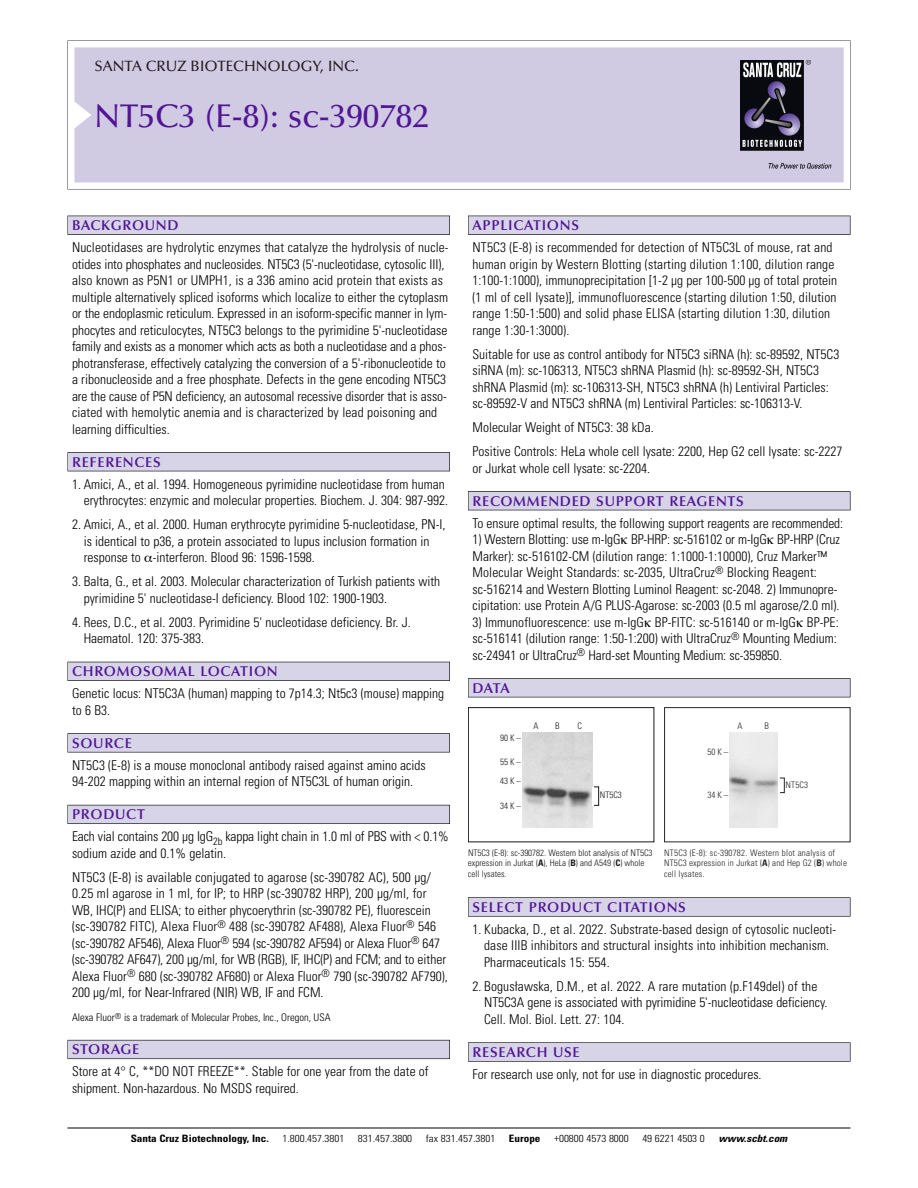
<style>
.page{position:relative;width:918px;height:1188px;background:#fff}
.page>*{position:absolute;margin:0;border:0;box-sizing:border-box;transform-origin:0 0}
.t1{font:500 33px "Optima";color:#511695}
.t2{font:500 15px "Optima";color:#231f20}
.t3{font:600 14.25px "Optima";letter-spacing:.05em;color:#511695}
.t4{font:300 condensed 13.5px/16.5px "Univers";color:#000}
.t5{font:300 condensed 10.5px "Univers";color:#000}
.t6{font:300 condensed 10.2px "Univers";color:#000;scale:1.1 1}
.t7{font:700 condensed 10.2px "Univers";color:#000;scale:1.1 1}
.t8{font:italic 700 condensed 10.2px "Univers";color:#000;scale:1.1 1}
.t9{font:300 condensed 9px/10.5px "Univers";color:#191919}
.t10{font:300 condensed 9px/10.5px "Univers";letter-spacing:.015em;color:#272627}
.s1{font-weight:700}
</style>
<div class="page">
<svg style="left:68px;top:40px;width:783px;height:149px"></svg>
<div style="left:74px;top:47px;width:770px;height:135px;background:#d1cae3"></div>
<img style="left:741px;top:60px;width:90px;height:108px">
<div style="left:68px;top:216px;width:382px;height:19px;background:#535256"></div>
<div style="left:68px;top:216px;width:381px;height:18px;background:#d7d4e8"></div>
<div style="left:68px;top:452px;width:382px;height:19px;background:#515155"></div>
<div style="left:68px;top:453px;width:381px;height:18px;background:#d7d4e8"></div>
<div style="left:68px;top:662px;width:382px;height:19px;background:#515057"></div>
<div style="left:68px;top:662px;width:381px;height:18px;background:#d7d4e8"></div>
<div style="left:68px;top:733px;width:382px;height:19px;background:#575659"></div>
<div style="left:68px;top:734px;width:381px;height:18px;background:#d7d4e8"></div>
<div style="left:68px;top:805px;width:382px;height:19px;background:#595860"></div>
<div style="left:68px;top:805px;width:381px;height:18px;background:#d7d4e8"></div>
<div style="left:68px;top:1040px;width:382px;height:19px;background:#64626c"></div>
<div style="left:68px;top:1040px;width:381px;height:18px;background:#d7d4e8"></div>
<div style="left:468px;top:216px;width:382px;height:19px;background:#535256"></div>
<div style="left:468px;top:216px;width:382px;height:18px;background:#d7d4e8"></div>
<div style="left:468px;top:491px;width:382px;height:19px;background:#515155"></div>
<div style="left:468px;top:492px;width:382px;height:18px;background:#d7d4e8"></div>
<div style="left:468px;top:678px;width:382px;height:19px;background:#545357"></div>
<div style="left:468px;top:679px;width:382px;height:18px;background:#d7d4e8"></div>
<div style="left:468px;top:897px;width:382px;height:20px;background:#676767"></div>
<div style="left:468px;top:898px;width:382px;height:18px;background:#d7d4e8"></div>
<div style="left:468px;top:1042px;width:382px;height:20px;background:#666"></div>
<div style="left:468px;top:1043px;width:382px;height:18px;background:#d7d4e8"></div>
<hr style="left:68px;top:1128px;width:782px;height:1px;background:#000">
<div style="left:664px;top:707px;width:186px;height:135px;border:1px solid #272627"></div>
<img style="left:729px;top:733px;width:49px;height:95px">
<div style="left:468px;top:707px;width:186px;height:135px;border:1px solid #191919"></div>
<img style="left:522px;top:732px;width:70px;height:96px">
<div style="left:594px;top:787px;width:5px;height:18px;border:1px solid #191919"></div>
<p class="t2" style="left:94px;top:60px;width:266px">SANTA CRUZ BIOTECHNOLOGY, INC.</p>
<p class="t1" style="left:94px;top:102px;width:336px">NT5C3 (E-8): sc-390782</p>
<p class="t3" style="left:72px;top:219px;width:108px">BACKGROUND</p>
<p class="t4" style="left:72px;top:240px;width:378px">Nucleotidases are hydrolytic enzymes that catalyze the hydrolysis of nucle&shy;otides into phosphates and nucleosides. NT5C3 (5'-nucleotidase, cytosolic III), also known as P5N1 or UMPH1, is a 336 amino acid protein that exists as multiple alternatively spliced isoforms which localize to either the cytoplasm or the endoplasmic reticulum. Expressed in an isoform-specific manner in lym&shy;phocytes and reticulocytes, NT5C3 belongs to the pyrimidine 5'-nucleotidase family and exists as a monomer which acts as both a nucleotidase and a phos&shy;photransferase, effectively catalyzing the conversion of a 5'-ribonucleotide to a ribonucleoside and a free phosphate. Defects in the gene encoding NT5C3 are the cause of P5N deficiency, an autosomal recessive disorder that is asso&shy;ciated with hemolytic anemia and is characterized by lead poisoning and learning difficulties.</p>
<p class="t3" style="left:72px;top:456px;width:90px">REFERENCES</p>
<p class="t4" style="left:72px;top:477px;width:378px;text-align:right">1. Amici, A., et al. 1994. Homogeneous pyrimidine nucleotidase from human erythrocytes: enzymic and molecular properties. Biochem. J. 304: 987-992.</p>
<p class="t4" style="left:84px;top:517px;width:363px;text-indent:-12px">2. Amici, A., et al. 2000. Human erythrocyte pyrimidine 5-nucleotidase, PN-I, is identical to p36, a protein associated to lupus inclusion formation in response to -interferon. Blood 96: 1596-1598.</p>
<p class="t4" style="left:84px;top:574px;width:358px;text-indent:-12px">3. Balta, G., et al. 2003. Molecular characterization of Turkish patients with pyrimidine 5' nucleotidase-I deficiency. Blood 102: 1900-1903.</p>
<p class="t4" style="left:84px;top:615px;width:329px;text-indent:-12px">4. Rees, D.C., et al. 2003. Pyrimidine 5' nucleotidase deficiency. Br. J.<br>Haematol. 120: 375-383.</p>
<p class="t3" style="left:72px;top:665px;width:207px">CHROMOSOMAL LOCATION</p>
<p class="t4" style="left:72px;top:687px;width:374px">Genetic locus: NT5C3A (human) mapping to 7p14.3; Nt5c3 (mouse) mapping to 6 B3.</p>
<p class="t3" style="left:72px;top:737px;width:61px">SOURCE</p>
<p class="t4" style="left:72px;top:758px;width:355px">NT5C3 (E-8) is a mouse monoclonal antibody raised against amino acids<br>94-202 mapping within an internal region of NT5C3L of human origin.</p>
<p class="t3" style="left:72px;top:808px;width:74px">PRODUCT</p>
<p class="t4" style="left:72px;top:830px;width:378px">Each vial contains 200 µg IgG<sub>2b</sub> kappa light chain in 1.0 ml of PBS with &lt; 0.1% sodium azide and 0.1% gelatin.</p>
<p class="t4" style="left:72px;top:870px;width:377px">NT5C3 (E-8) is available conjugated to agarose (sc-390782 AC), 500 µg/ 0.25 ml agarose in 1 ml, for IP; to HRP (sc-390782 HRP), 200 µg/ml, for WB, IHC(P) and ELISA; to either phycoerythrin (sc-390782 PE), fluorescein (sc-390782 FITC), Alexa Fluor<sup>®</sup> 488 (sc-390782 AF488), Alexa Fluor<sup>®</sup> 546 (sc-390782 AF546), Alexa Fluor<sup>®</sup> 594 (sc-390782 AF594) or Alexa Fluor<sup>®</sup> 647 (sc-390782 AF647), 200 µg/ml, for WB (RGB), IF, IHC(P) and FCM; and to either Alexa Fluor<sup>®</sup> 680 (sc-390782 AF680) or Alexa Fluor<sup>®</sup> 790 (sc-390782 AF790), 200 µg/ml, for Near-Infrared (NIR) WB, IF and FCM.</p>
<p class="t5" style="left:72px;top:1014px;width:260px">Alexa Fluor<sup>®</sup> is a trademark of Molecular Probes, Inc., Oregon, USA</p>
<p class="t3" style="left:72px;top:1044px;width:69px">STORAGE</p>
<p class="t4" style="left:72px;top:1065px;width:358px">Store at 4° C, **DO NOT FREEZE**. Stable for one year from the date of shipment. Non-hazardous. No MSDS required.</p>
<p class="t3" style="left:473px;top:219px;width:108px">APPLICATIONS</p>
<p class="t4" style="left:473px;top:240px;width:366px">NT5C3 (E-8) is recommended for detection of NT5C3L of mouse, rat and human origin by Western Blotting (starting dilution 1:100, dilution range 1:100-1:1000), immunoprecipitation [1-2 µg per 100-500 µg of total protein (1 ml of cell lysate)], immunofluorescence (starting dilution 1:50, dilution range 1:50-1:500) and solid phase ELISA (starting dilution 1:30, dilution range 1:30-1:3000).</p>
<p class="t4" style="left:473px;top:347px;width:368px">Suitable for use as control antibody for NT5C3 siRNA (h): sc-89592, NT5C3 siRNA (m): sc-106313, NT5C3 shRNA Plasmid (h): sc-89592-SH, NT5C3 shRNA Plasmid (m): sc-106313-SH, NT5C3 shRNA (h) Lentiviral Particles: sc-89592-V and NT5C3 shRNA (m) Lentiviral Particles: sc-106313-V.</p>
<p class="t4" style="left:473px;top:420px;width:183px">Molecular Weight of NT5C3: 38 kDa.</p>
<p class="t4" style="left:473px;top:444px;width:371px">Positive Controls: HeLa whole cell lysate: 2200, Hep G2 cell lysate: sc-2227 or Jurkat whole cell lysate: sc-2204.</p>
<p class="t3" style="left:473px;top:495px;width:273px">RECOMMENDED SUPPORT REAGENTS</p>
<p class="t4" style="left:473px;top:516px;width:372px">To ensure optimal results, the following support reagents are recommended:</p>
<p class="t4" style="left:473px;top:532px;width:369px">1) Western Blotting: use m-IgG BP-HRP: sc-516102 or m-IgG BP-HRP (Cruz Marker): sc-516102-CM (dilution range: 1:1000-1:10000), Cruz Marker™ Molecular Weight Standards: sc-2035, UltraCruz<sup>®</sup> Blocking Reagent: sc-516214 and Western Blotting Luminol Reagent: sc-2048. 2) Immunopre&shy;cipitation: use Protein A/G PLUS-Agarose: sc-2003 (0.5 ml agarose/2.0 ml).</p>
<p class="t4" style="left:473px;top:615px;width:368px">3) Immunofluorescence: use m-IgG BP-FITC: sc-516140 or m-IgG BP-PE: sc-516141 (dilution range: 1:50-1:200) with UltraCruz<sup>®</sup> Mounting Medium: sc-24941 or UltraCruz<sup>®</sup> Hard-set Mounting Medium: sc-359850.</p>
<p class="t3" style="left:473px;top:682px;width:39px">DATA</p>
<p class="t9" style="left:500px;top:734px;width:22px">90K–</p>
<p class="t9" style="left:500px;top:753px;width:22px;line-height:19px">55K–<br>43K–</p>
<p class="t9" style="left:500px;top:802px;width:22px">34K–</p>
<p class="t9" style="left:534px;top:722px;width:7px">A</p>
<p class="t9" style="left:555px;top:722px;width:6px">B</p>
<p class="t9" style="left:578px;top:722px;width:6px">C</p>
<p class="t9" style="left:600px;top:791px;width:23px">NT5C3</p>
<p class="t10" style="left:707px;top:747px;width:22px">50K–</p>
<p class="t10" style="left:707px;top:790px;width:22px">34K–</p>
<p class="t10" style="left:737px;top:722px;width:7px">A</p>
<p class="t10" style="left:765px;top:722px;width:6px">B</p>
<p class="t10" style="left:786px;top:780px;width:24px">NT5C3</p>
<p class="t9" style="left:468px;top:848px;width:186px">NT5C3 (E-8): sc-390782. Western blot analysis of NT5C3 expression in Jurkat (<span class="s1">A</span>), HeLa (<span class="s1">B</span>) and A549 (<span class="s1">C</span>) whole cell lysates.</p>
<p class="t10" style="left:664px;top:848px;width:184px">NT5C3 (E-8): sc-390782. Western blot analysis of<br>NT5C3 expression in Jurkat (<span class="s1">A</span>) and Hep G2 (<span class="s1">B</span>) whole cell lysates.</p>
<p class="t3" style="left:473px;top:901px;width:215px">SELECT PRODUCT CITATIONS</p>
<p class="t4" style="left:484px;top:922px;width:354px;text-indent:-12px">1. Kubacka, D., et al. 2022. Substrate-based design of cytosolic nucleoti&shy;dase IIIB inhibitors and structural insights into inhibition mechanism.<br>Pharmaceuticals 15: 554.</p>
<p class="t4" style="left:484px;top:979px;width:345px;text-indent:-12px">2. Bogusławska, D.M., et al. 2022. A rare mutation (p.F149del) of the<br>NT5C3A gene is associated with pyrimidine 5'-nucleotidase deficiency.<br>Cell. Mol. Biol. Lett. 27: 104.</p>
<p class="t3" style="left:473px;top:1046px;width:109px">RESEARCH USE</p>
<p class="t4" style="left:473px;top:1067px;width:291px">For research use only, not for use in diagnostic procedures.</p>
<p class="t7" style="left:131px;top:1135px;width:127px">Santa Cruz Biotechnology, Inc.</p>
<p class="t6" style="left:282px;top:1135px;width:58px">1.800.457.3801</p>
<p class="t6" style="left:358px;top:1135px;width:51px">831.457.3800</p>
<p class="t6" style="left:426px;top:1135px;width:65px">fax 831.457.3801</p>
<p class="t7" style="left:509px;top:1135px;width:30px">Europe</p>
<p class="t6" style="left:554px;top:1135px;width:69px">+00800 4573 8000</p>
<p class="t6" style="left:642px;top:1135px;width:58px">49 6221 4503 0</p>
<p class="t8" style="left:719px;top:1135px;width:66px">www.scbt.com</p>
</div>
